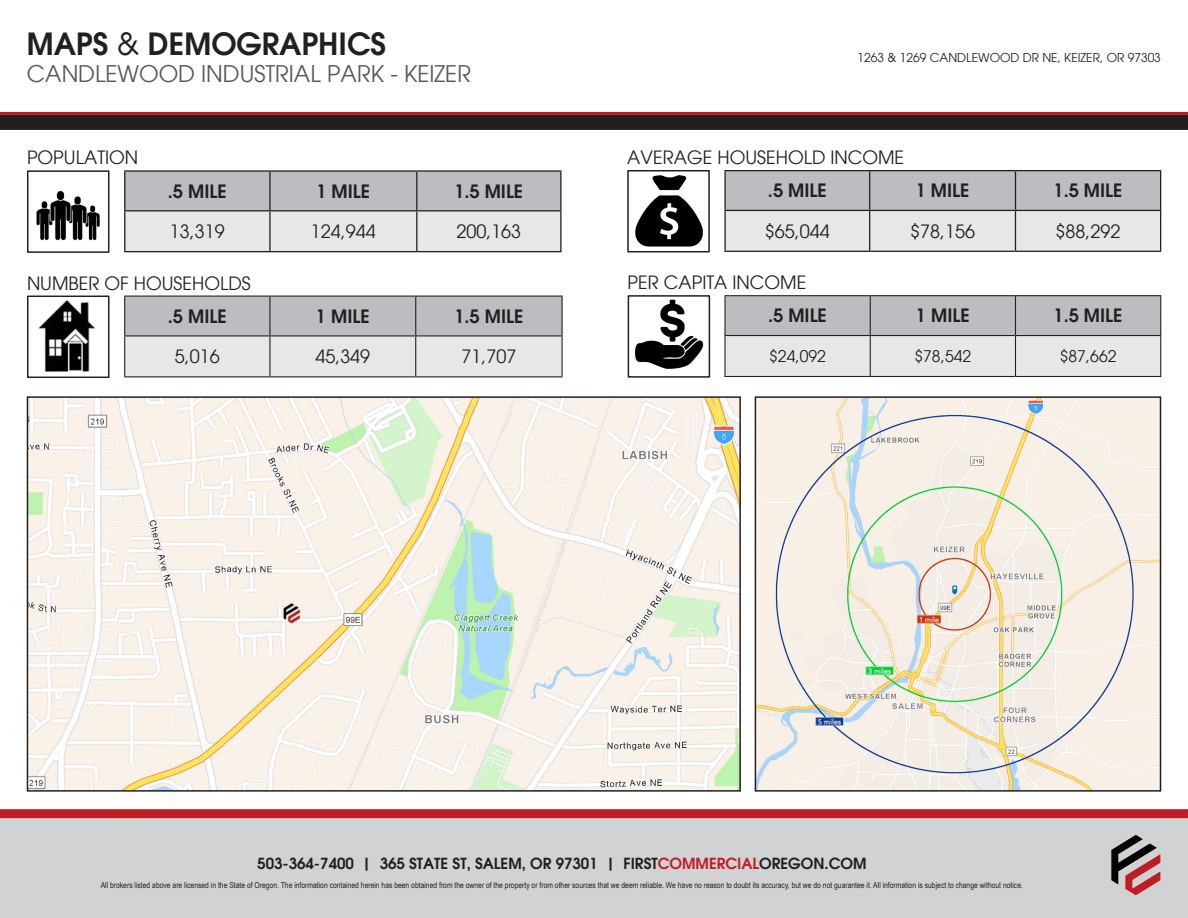
<style>
.page{position:relative;width:1188px;height:918px;background:#fff}
.page>*{position:absolute;margin:0;border:0;box-sizing:border-box;transform-origin:0 0}
.t1{font:600 30px "Avant Garde";color:#231f20}
.t2{font:22.5px "Avant Garde";color:#57585a}
.t3{font:18px "Avant Garde";color:#231f20}
.t4{font:600 18px "Avant Garde";color:#231f20}
.t5{font:15.75px "Avant Garde";color:#231f20}
.t6{font:600 15px "Avant Garde";color:#231f20}
.t7{font:12px "Avant Garde";color:#231f20}
.t8{font:8.25px "Arial Narrow";color:#231f20}
.s1{font-weight:400}
.s2{color:#be1e23}
</style>
<div class="page">
<hr style="left:0;top:818px;width:1px;height:100px;background:#d1d2d4">
<div style="left:1px;top:818px;width:1187px;height:100px;background:#d1d2d4"></div>
<div style="left:0;top:115px;width:1188px;height:15px;background:#231f20"></div>
<hr style="left:0;top:112px;width:1188px;height:3px;background:#be1e23">
<div style="left:0;top:809px;width:1188px;height:9px;background:#be1e23"></div>
<svg style="left:1111px;top:835px;width:49px;height:60px"></svg>
<svg style="left:125px;top:172px;width:435px;height:79px;background:#cecfd2"></svg>
<hr style="left:124px;top:172px;width:1px;height:38px;background:#231f20">
<hr style="left:269px;top:172px;width:2px;height:38px;background:#231f20">
<hr style="left:416px;top:172px;width:1px;height:38px;background:#231f20">
<hr style="left:124px;top:210px;width:146px;height:1px;background:#231f20">
<hr style="left:124px;top:211px;width:1px;height:40px;background:#231f20">
<hr style="left:270px;top:210px;width:147px;height:1px;background:#231f20">
<hr style="left:269px;top:211px;width:2px;height:40px;background:#231f20">
<hr style="left:417px;top:210px;width:145px;height:1px;background:#231f20">
<hr style="left:416px;top:211px;width:1px;height:40px;background:#231f20">
<hr style="left:124px;top:251px;width:146px;height:1px;background:#231f20">
<hr style="left:270px;top:251px;width:147px;height:1px;background:#231f20">
<hr style="left:417px;top:251px;width:145px;height:1px;background:#231f20">
<hr style="left:124px;top:170px;width:146px;height:2px;background:#231f20">
<hr style="left:270px;top:170px;width:147px;height:2px;background:#231f20">
<hr style="left:417px;top:170px;width:145px;height:2px;background:#231f20">
<hr style="left:560px;top:172px;width:2px;height:38px;background:#231f20">
<hr style="left:560px;top:211px;width:2px;height:40px;background:#231f20">
<img style="left:30px;top:399px;width:708px;height:390px">
<div style="left:27px;top:396px;width:714px;height:396px;border:2px solid #231f20"></div>
<svg style="left:125px;top:297px;width:437px;height:79px;background:#cfd0d3"></svg>
<hr style="left:124px;top:297px;width:1px;height:38px;background:#231f20">
<hr style="left:269px;top:297px;width:1px;height:38px;background:#231f20">
<hr style="left:415px;top:297px;width:1px;height:38px;background:#231f20">
<hr style="left:124px;top:335px;width:146px;height:1px;background:#231f20">
<hr style="left:124px;top:336px;width:1px;height:40px;background:#231f20">
<hr style="left:270px;top:335px;width:146px;height:1px;background:#231f20">
<hr style="left:269px;top:336px;width:1px;height:40px;background:#231f20">
<hr style="left:416px;top:335px;width:147px;height:1px;background:#231f20">
<hr style="left:415px;top:336px;width:1px;height:40px;background:#231f20">
<hr style="left:124px;top:376px;width:146px;height:1px;background:#231f20">
<hr style="left:270px;top:376px;width:146px;height:1px;background:#231f20">
<hr style="left:416px;top:376px;width:147px;height:1px;background:#231f20">
<hr style="left:124px;top:296px;width:146px;height:1px;background:#231f20">
<hr style="left:270px;top:296px;width:146px;height:1px;background:#231f20">
<hr style="left:416px;top:296px;width:147px;height:1px;background:#231f20">
<hr style="left:562px;top:297px;width:1px;height:38px;background:#231f20">
<hr style="left:562px;top:336px;width:1px;height:40px;background:#231f20">
<img style="left:36px;top:190px;width:64px;height:51px">
<div style="left:27px;top:170px;width:83px;height:83px;border:2px solid #231f20"></div>
<img style="left:38px;top:300px;width:57px;height:72px">
<div style="left:27px;top:296px;width:83px;height:82px;border:2px solid #231f20"></div>
<img style="left:635px;top:175px;width:68px;height:72px">
<div style="left:627px;top:170px;width:83px;height:82px;border:2px solid #231f20"></div>
<img style="left:634px;top:299px;width:70px;height:70px">
<div style="left:628px;top:295px;width:82px;height:83px;border:2px solid #231f20"></div>
<svg style="left:726px;top:171px;width:434px;height:80px;background:#ceced1"></svg>
<hr style="left:724px;top:171px;width:2px;height:39px;background:#231f20">
<hr style="left:869px;top:171px;width:1px;height:39px;background:#231f20">
<hr style="left:1015px;top:171px;width:1px;height:39px;background:#231f20">
<hr style="left:724px;top:210px;width:146px;height:1px;background:#231f20">
<hr style="left:724px;top:211px;width:2px;height:40px;background:#231f20">
<hr style="left:870px;top:210px;width:145px;height:1px;background:#231f20">
<hr style="left:869px;top:211px;width:1px;height:40px;background:#231f20">
<hr style="left:1016px;top:210px;width:145px;height:1px;background:#231f20">
<hr style="left:1015px;top:211px;width:1px;height:40px;background:#231f20">
<hr style="left:724px;top:170px;width:146px;height:1px;background:#231f20">
<hr style="left:870px;top:170px;width:145px;height:1px;background:#231f20">
<hr style="left:1016px;top:170px;width:145px;height:1px;background:#231f20">
<hr style="left:1160px;top:171px;width:1px;height:39px;background:#231f20">
<hr style="left:1160px;top:211px;width:1px;height:40px;background:#231f20">
<hr style="left:724px;top:251px;width:146px;height:1px;background:#231f20">
<hr style="left:870px;top:251px;width:145px;height:1px;background:#231f20">
<hr style="left:1016px;top:251px;width:145px;height:1px;background:#231f20">
<svg style="left:726px;top:296px;width:434px;height:80px;background:#cfd0d3"></svg>
<hr style="left:724px;top:296px;width:2px;height:39px;background:#231f20">
<hr style="left:870px;top:296px;width:1px;height:39px;background:#231f20">
<hr style="left:1015px;top:296px;width:1px;height:39px;background:#231f20">
<hr style="left:724px;top:335px;width:146px;height:1px;background:#231f20">
<hr style="left:724px;top:336px;width:2px;height:40px;background:#231f20">
<hr style="left:870px;top:335px;width:145px;height:1px;background:#231f20">
<hr style="left:870px;top:336px;width:1px;height:40px;background:#231f20">
<hr style="left:1016px;top:335px;width:145px;height:1px;background:#231f20">
<hr style="left:1015px;top:336px;width:1px;height:40px;background:#231f20">
<hr style="left:724px;top:376px;width:146px;height:1px;background:#231f20">
<hr style="left:870px;top:376px;width:145px;height:1px;background:#231f20">
<hr style="left:1016px;top:376px;width:145px;height:1px;background:#231f20">
<hr style="left:724px;top:295px;width:146px;height:1px;background:#231f20">
<hr style="left:870px;top:295px;width:145px;height:1px;background:#231f20">
<hr style="left:1016px;top:295px;width:145px;height:1px;background:#231f20">
<hr style="left:1160px;top:296px;width:1px;height:39px;background:#231f20">
<hr style="left:1160px;top:336px;width:1px;height:40px;background:#231f20">
<img style="left:758px;top:399px;width:400px;height:390px">
<div style="left:755px;top:396px;width:406px;height:396px;border:2px solid #231f20"></div>
<p class="t1" style="left:27px;top:25px;width:361px">MAPS <span class="s1">&amp;</span> DEMOGRAPHICS</p>
<p class="t2" style="left:27px;top:61px;width:446px">CANDLEWOOD INDUSTRIAL PARK - KEIZER</p>
<p class="t3" style="left:27px;top:147px;width:113px">POPULATION</p>
<p class="t4" style="left:168px;top:179px;width:60px">.5 MILE</p>
<p class="t4" style="left:316px;top:179px;width:55px">1 MILE</p>
<p class="t4" style="left:454px;top:179px;width:70px">1.5 MILE</p>
<p class="t3" style="left:170px;top:221px;width:56px">13,319</p>
<p class="t3" style="left:311px;top:221px;width:66px">124,944</p>
<p class="t3" style="left:456px;top:221px;width:66px">200,163</p>
<p class="t3" style="left:27px;top:272px;width:225px">NUMBER OF HOUSEHOLDS</p>
<p class="t4" style="left:168px;top:304px;width:60px">.5 MILE</p>
<p class="t4" style="left:316px;top:304px;width:55px">1 MILE</p>
<p class="t4" style="left:454px;top:304px;width:70px">1.5 MILE</p>
<p class="t3" style="left:175px;top:346px;width:46px">5,016</p>
<p class="t3" style="left:315px;top:346px;width:56px">45,349</p>
<p class="t3" style="left:461px;top:346px;width:56px">71,707</p>
<p class="t7" style="left:858px;top:50px;width:305px">1263 &amp; 1269 CANDLEWOOD DR NE, KEIZER, OR 97303</p>
<p class="t3" style="left:627px;top:147px;width:279px">AVERAGE HOUSEHOLD INCOME</p>
<p class="t4" style="left:768px;top:179px;width:60px">.5 MILE</p>
<p class="t4" style="left:916px;top:179px;width:55px">1 MILE</p>
<p class="t4" style="left:1054px;top:179px;width:70px">1.5 MILE</p>
<p class="t3" style="left:765px;top:220px;width:66px">$65,044</p>
<p class="t3" style="left:910px;top:220px;width:66px">$78,156</p>
<p class="t3" style="left:1056px;top:220px;width:66px">$88,292</p>
<p class="t3" style="left:628px;top:272px;width:180px">PER CAPITA INCOME</p>
<p class="t4" style="left:768px;top:304px;width:60px">.5 MILE</p>
<p class="t4" style="left:916px;top:304px;width:55px">1 MILE</p>
<p class="t4" style="left:1054px;top:304px;width:70px">1.5 MILE</p>
<p class="t5" style="left:769px;top:347px;width:58px">$24,092</p>
<p class="t5" style="left:915px;top:347px;width:58px">$78,542</p>
<p class="t5" style="left:1060px;top:347px;width:58px">$87,662</p>
<p class="t6" style="left:257px;top:853px;width:611px">503-364-7400 | 365 STATE ST, SALEM, OR 97301 | FIRST<span class="s2">COMMERCIAL</span>OREGON.COM</p>
<p class="t8" style="left:101px;top:879px;width:924px">All brokers listed above are licensed in the State of Oregon. The information contained herein has been obtained from the owner of the property or from other sources that we deem reliable. We have no reason to doubt its accuracy, but we do not guarantee it. All information is subject to change without notice.</p>
</div>
